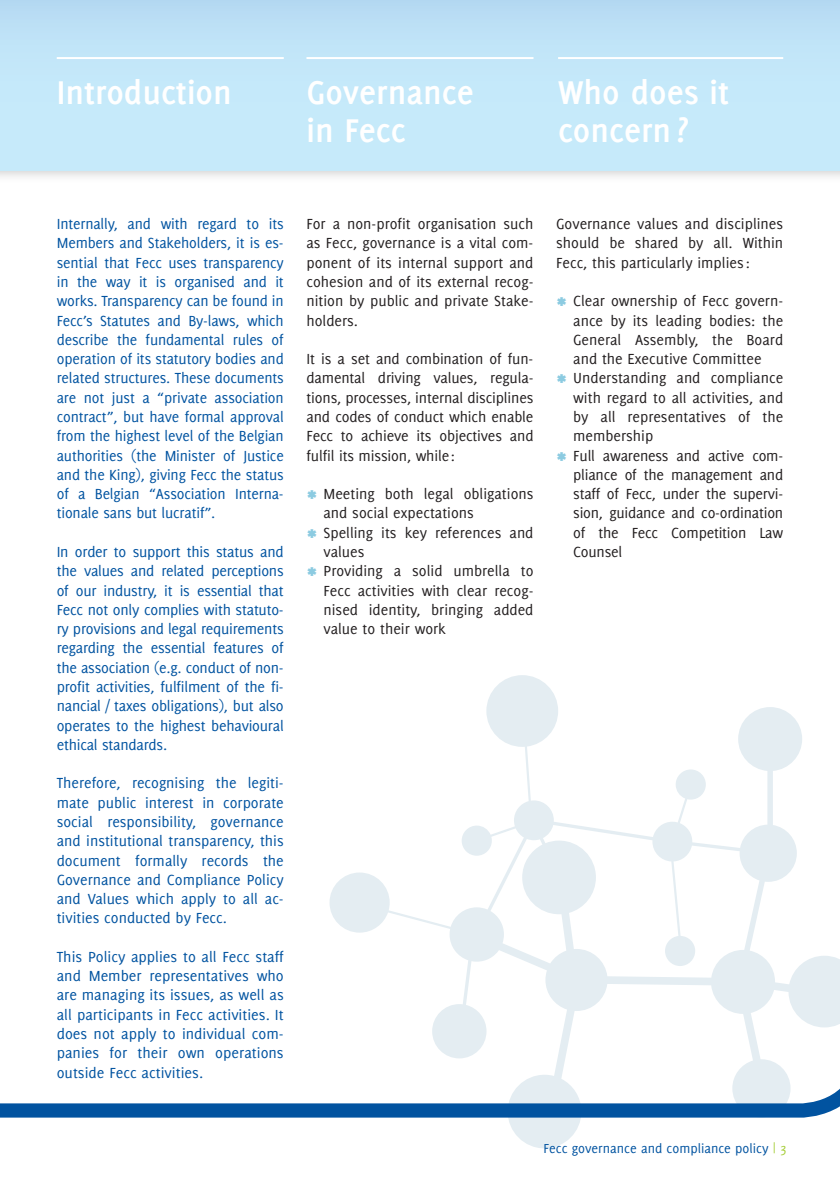
<style>
.page{position:relative;width:840px;height:1191px;background:#fff}
.page>*{position:absolute;margin:0;border:0;box-sizing:border-box;transform-origin:0 0}
.t1{font:700 36px/38px "Delicious";color:#fff}
.t2{font:16px/19.2px "Delicious";letter-spacing:-.01em;color:#0153a0;text-align:justify}
.t3{font:16px/19.2px "Delicious";color:#231f20;text-align:justify}
.t4{font:14.2px "Delicious";color:#0153a0}
.s1{color:#a6ce39}
</style>
<div class="page">
<svg style="left:329px;top:675px;width:510px;height:473px"></svg>
<div style="left:0;top:0;width:839px;height:183px;background:#231f20;opacity:.3"></div>
<div style="left:0;top:0;width:839px;height:170px;background:linear-gradient(to right,#c2e6f8,#c2e6f8)"></div>
<hr style="left:57px;top:57px;width:226px;height:2px;background:#fff">
<hr style="left:306px;top:57px;width:227px;height:2px;background:#fff">
<hr style="left:557px;top:57px;width:225px;height:2px;background:#fff">
<svg style="left:0;top:979px;width:839px;height:145px"></svg>
<h1 class="t1" style="left:57px;top:73px;width:176px">Introduction</h1>
<h1 class="t1" style="left:306px;top:73px;width:169px">Governance in Fecc</h1>
<h1 class="t1" style="left:557px;top:73px;width:172px">Who does it concern?</h1>
<p class="t2" style="left:57px;top:214px;width:228px">Internally, and with regard to its Members and Stakeholders, it is es&shy;sential that Fecc uses transparency in the way it is organised and it works. Transparency can be found in Fecc’s Statutes and By-laws, which describe the fundamental rules of operation of its statutory bodies and related structures. These documents are not just a “private association contract”, but have formal approval from the highest level of the Belgian authorities (the Minister of Justice and the King), giving Fecc the status of a Belgian “Association Interna&shy;tionale sans but lucratif”.</p>
<p class="t2" style="left:57px;top:542px;width:228px">In order to support this status and the values and related perceptions of our industry, it is essential that Fecc not only complies with statuto&shy;ry provisions and legal requirements regarding the essential features of the association (e.g. conduct of non&shy;profit activities, fulfilment of the fi&shy;nancial / taxes obligations), but also operates to the highest behavioural ethical standards.</p>
<p class="t2" style="left:57px;top:773px;width:228px">Therefore, recognising the legiti&shy;mate public interest in corporate social responsibility, governance and institutional transparency, this document formally records the Governance and Compliance Policy and Values which apply to all ac&shy;tivities conducted by Fecc.</p>
<p class="t2" style="left:57px;top:946px;width:228px">This Policy applies to all Fecc staff and Member representatives who are managing its issues, as well as all participants in Fecc activities. It does not apply to individual com&shy;panies for their own operations outside Fecc activities.</p>
<p class="t3" style="left:306px;top:214px;width:228px">For a non-profit organisation such as Fecc, governance is a vital com&shy;ponent of its internal support and cohesion and of its external recog&shy;nition by public and private Stake&shy;holders.</p>
<p class="t3" style="left:306px;top:349px;width:228px">It is a set and combination of fun&shy;damental driving values, regula&shy;tions, processes, internal disciplines and codes of conduct which enable Fecc to achieve its objectives and fulfil its mission, while:</p>
<p class="t3" style="left:323px;top:484px;width:211px;text-align:left">Meeting both legal obligations and social expectations<br>Spelling its key references and values<br>Providing a solid umbrella to<br>Fecc activities with clear recog&shy;nised identity, bringing added value to their work</p>
<p class="t3" style="left:556px;top:214px;width:228px">Governance values and disciplines should be shared by all. Within Fecc, this particularly implies :</p>
<p class="t3" style="left:573px;top:291px;width:211px;text-align:left">Clear ownership of Fecc govern&shy;ance by its leading bodies: the<br>General Assembly, the Board and the Executive Committee<br>Understanding and compliance with regard to all activities, and by all representatives of the membership<br>Full awareness and active com&shy;pliance of the management and staff of Fecc, under the supervi&shy;sion, guidance and co-ordination of the Fecc Competition Law<br>Counsel</p>
<p class="t4" style="left:543px;top:1139px;width:244px">Fecc governance and compliance policy <span class="s1">| 3</span></p>
</div>
